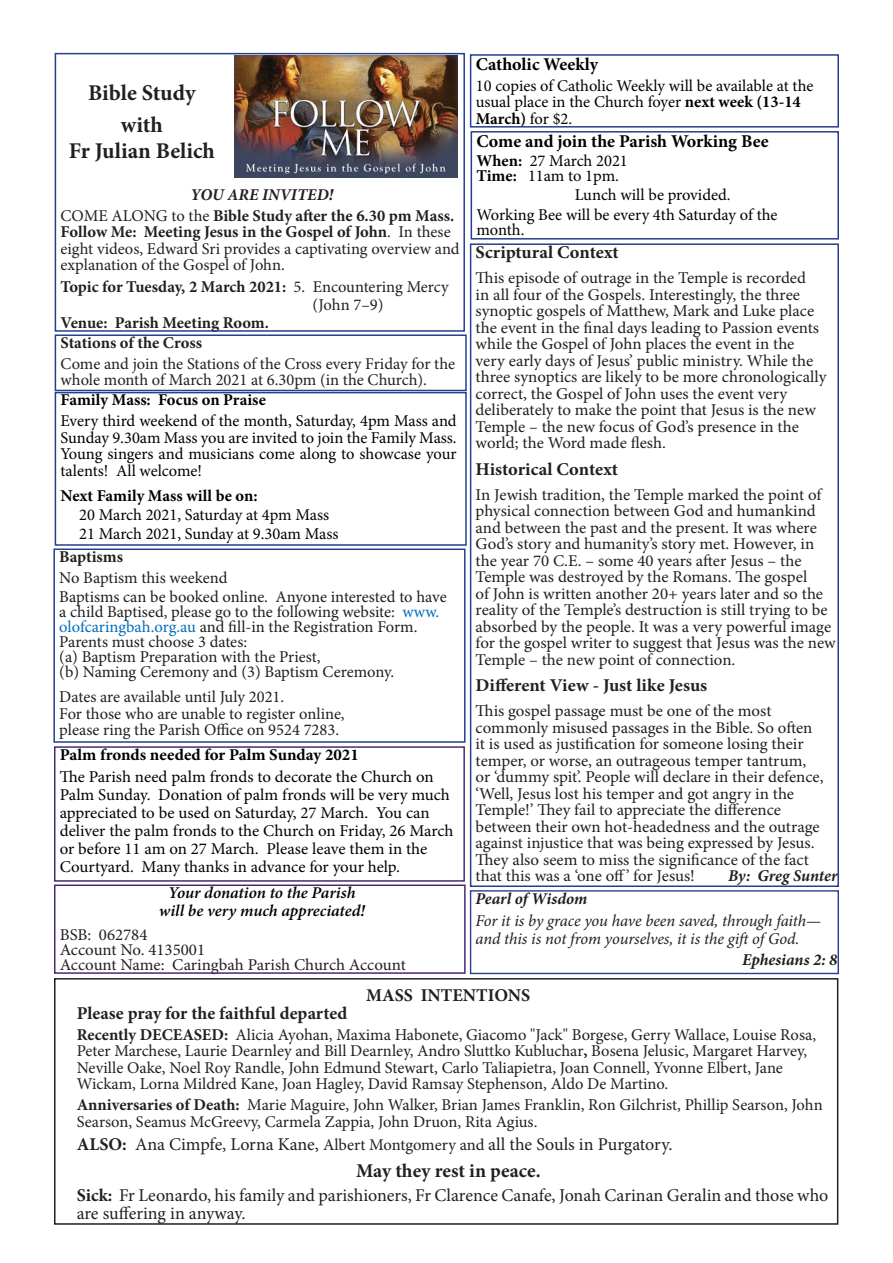
<style>
.page{position:relative;width:893px;height:1263px;background:#fff}
.page>*{position:absolute;margin:0;border:0;box-sizing:border-box;transform-origin:0 0}
.t1{font:700 22.5px/31.2px "Minion Pro";color:#231f20;text-align:center}
.t2{font:700 19.5px "Minion Pro";color:#231f20}
.t3{font:18px/18px "Minion Pro";letter-spacing:-.005em;color:#231f20}
.t4{font:700 18px "Minion Pro";color:#231f20}
.t5{font:700 18px "Minion Pro";color:#000}
.t6{font:700 18px "Minion Pro";color:#1f1f1e}
.t7{font:16.5px/16.5px "Minion Pro";color:#231f20}
.t8{font:16.5px/16.5px "Minion Pro";letter-spacing:-.005em;color:#1f1f1e}
.t9{font:16.5px/18px "Minion Pro";letter-spacing:-.005em;color:#000}
.t10{font:700 16.5px/20.7px "Minion Pro";letter-spacing:-.005em;color:#231f20;text-align:center}
.t11{font:italic 16.5px/18px "Minion Pro";letter-spacing:-.01em;color:#1f1f1e}
.t12{font:700 16.5px "Minion Pro";color:#000}
.t13{font:italic 600 16.5px/18px "Minion Pro";letter-spacing:-.005em;color:#000;text-align:center}
.t14{font:italic 700 16.5px "Minion Pro";letter-spacing:-.005em;color:#231f20}
.t15{font:italic 700 16.5px "Minion Pro";letter-spacing:-.005em;color:#1f1f1e}
.s1{font-style:italic}
.s2{font-weight:400}
.s3{font-weight:700}
.s4{color:#006eb9}
.s5{font-size:16.5px}
</style>
<div class="page">
<div style="left:470px;top:243px;width:369px;height:644px;border:2px solid #253f8e"></div>
<div style="left:54px;top:978px;width:784px;height:247px;border:2px solid #231f20"></div>
<div style="left:470px;top:890px;width:369px;height:84px;border:1px solid #253f8e"></div>
<div style="left:55px;top:53px;width:410px;height:279px;border:2px solid #253f8e"></div>
<div style="left:471px;top:131px;width:368px;height:109px;border:2px solid #253f8e"></div>
<img style="left:235px;top:56px;width:222px;height:122px">
<div style="left:54px;top:884px;width:412px;height:90px;border:2px solid #482a73"></div>
<div style="left:54px;top:746px;width:411px;height:136px;border:2px solid #482a73"></div>
<div style="left:55px;top:334px;width:412px;height:57px;border:2px solid #253f8e"></div>
<div style="left:470px;top:54px;width:369px;height:74px;border:2px solid #253f8e"></div>
<div style="left:55px;top:392px;width:412px;height:154px;border:2px solid #253f8e"></div>
<div style="left:53px;top:548px;width:413px;height:195px;border:2px solid #253f8e"></div>
<h1 class="t1" style="left:88px;top:77px;width:109px">Bible Study with</h1>
<h1 class="t1" style="left:69px;top:135px;width:148px">Fr Julian Belich</h1>
<p class="t10" style="left:61px;top:184px;width:395px"><span class="s1">YOU ARE INVITED!<br></span><span class="s2">COME ALONG to the</span> Bible Study after the 6.30 pm Mass.</p>
<p class="t7" style="left:61px;top:224px;width:401px"><span class="s3">Follow Me: Meeting Jesus in the Gospel of John</span>. In these eight videos, Edward Sri provides a captivating overview and explanation of the Gospel of John.</p>
<p class="t7" style="left:312px;top:278px;width:138px;line-height:18px;text-indent:-252px"><span class="s3">Topic for Tuesday, 2 March 2021:</span> 5. Encountering Mercy (John 7–9)</p>
<p class="t10" style="left:61px;top:313px;width:210px">Venue: Parish Meeting Room.</p>
<p class="t10" style="left:61px;top:332px;width:143px">Stations of the Cross</p>
<p class="t7" style="left:61px;top:355px;width:396px">Come and join the Stations of the Cross every Friday for the whole month of March 2021 at 6.30pm (in the Church).</p>
<p class="t12" style="left:61px;top:388px;width:207px">Family Mass: Focus on Praise</p>
<p class="t9" style="left:61px;top:413px;width:398px;line-height:16.5px;text-align:justify">Every third weekend of the month, Saturday, 4pm Mass and Sunday 9.30am Mass you are invited to join the Family Mass.<br>Young singers and musicians come along to showcase your talents! All welcome!</p>
<p class="t12" style="left:61px;top:484px;width:199px">Next Family Mass will be on:</p>
<p class="t9" style="left:79px;top:505px;width:261px;line-height:19.2px">20 March 2021, Saturday at 4pm Mass<br>21 March 2021, Sunday at 9.30am Mass</p>
<p class="t10" style="left:59px;top:546px;width:65px">Baptisms</p>
<p class="t7" style="left:59px;top:569px;width:170px">No Baptism this weekend</p>
<p class="t8" style="left:59px;top:589px;width:389px;line-height:15px">Baptisms can be booked online. Anyone interested to have a child Baptised, please go to the following website: <span class="s4">www. olofcaringbah.org.au</span> and fill-in the Registration Form.<br>Parents must choose 3 dates:<br>(a) Baptism Preparation with the Priest,<br>(b) Naming Ceremony and (3) Baptism Ceremony.</p>
<p class="t8" style="left:59px;top:689px;width:287px">Dates are available until July 2021.<br>For those who are unable to register online, please ring the Parish Office on 9524 7283.</p>
<p class="t12" style="left:60px;top:743px;width:301px">Palm fronds needed for Palm Sunday 2021</p>
<p class="t9" style="left:60px;top:768px;width:395px">The Parish need palm fronds to decorate the Church on Palm Sunday. Donation of palm fronds will be very much appreciated to be used on Saturday, 27 March. You can deliver the palm fronds to the Church on Friday, 26 March or before 11 am on 27 March. Please leave them in the Courtyard. Many thanks in advance for your help.</p>
<p class="t13" style="left:159px;top:883px;width:208px">Your donation to the Parish will be very much appreciated!</p>
<p class="t7" style="left:60px;top:927px;width:348px;line-height:15px">BSB: 062784<br>Account No. 4135001<br>Account Name: Caringbah Parish Church Account</p>
<p class="t5" style="left:476px;top:51px;width:124px">Catholic Weekly</p>
<p class="t9" style="left:476px;top:77px;width:339px;line-height:16.5px">10 copies of Catholic Weekly will be available at the usual place in the Church foyer <span class="s3">next week (13-14<br>March)</span> for $2.</p>
<p class="t5" style="left:476px;top:128px;width:294px">Come and join the Parish Working Bee</p>
<p class="t9" style="left:476px;top:153px;width:153px;line-height:15px"><span class="s3">When:</span> 27 March 2021<br><span class="s3">Time:</span> 11am to 1pm.</p>
<p class="t9" style="left:476px;top:185px;width:303px;line-height:19.2px;text-indent:98px">Lunch will be provided.<br>Working Bee will be every 4th Saturday of the</p>
<p class="t9" style="left:476px;top:220px;width:50px">month.</p>
<p class="t6" style="left:476px;top:240px;width:145px">Scriptural Context</p>
<p class="t8" style="left:476px;top:270px;width:352px">This episode of outrage in the Temple is recorded<br>in all four of the Gospels. Interestingly, the three synoptic gospels of Matthew, Mark and Luke place the event in the final days leading to Passion events while the Gospel of John places the event in the very early days of Jesus’ public ministry. While the three synoptics are likely to be more chronologically correct, the Gospel of John uses the event very deliberately to make the point that Jesus is the new Temple – the new focus of God’s presence in the world; the Word made flesh.</p>
<p class="t4" style="left:476px;top:456px;width:144px">Historical Context</p>
<p class="t7" style="left:476px;top:486px;width:362px">In Jewish tradition, the Temple marked the point of physical connection between God and humankind and between the past and the present. It was where God’s story and humanity’s story met. However, in the year 70 C.E. – some 40 years after Jesus – the Temple was destroyed by the Romans. The gospel<br>of John is written another 20+ years later and so the reality of the Temple’s destruction is still trying to be absorbed by the people. It was a very powerful image for the gospel writer to suggest that Jesus was the new Temple – the new point of connection.</p>
<p class="t4" style="left:476px;top:673px;width:233px">Different View - Just like Jesus</p>
<p class="t8" style="left:476px;top:703px;width:349px">This gospel passage must be one of the most commonly misused passages in the Bible. So often it is used as justification for someone losing their temper, or worse, an outrageous temper tantrum, or ‘dummy spit’. People will declare in their defence, ‘Well, Jesus lost his temper and got angry in the Temple!’ They fail to appreciate the difference between their own hot-headedness and the outrage against injustice that was being expressed by Jesus.<br>They also seem to miss the significance of the fact that this was a ‘one off’ for Jesus!</p>
<p class="t14" style="left:728px;top:864px;width:111px">By: Greg Sunter</p>
<p class="t14" style="left:476px;top:886px;width:113px">Pearl of Wisdom</p>
<p class="t11" style="left:476px;top:911px;width:347px">For it is by grace you have been saved, through faith— and this is not from yourselves, it is the gift of God.</p>
<p class="t15" style="left:742px;top:948px;width:97px">Ephesians 2: 8</p>
<p class="t4" style="left:366px;top:983px;width:166px">MASS INTENTIONS</p>
<p class="t4" style="left:77px;top:1001px;width:272px">Please pray for the faithful departed</p>
<p class="t7" style="left:77px;top:1026px;width:741px"><span class="s3">Recently DECEASED:</span> Alicia Ayohan, Maxima Habonete, Giacomo "Jack" Borgese, Gerry Wallace, Louise Rosa, Peter Marchese, Laurie Dearnley and Bill Dearnley, Andro Sluttko Kubluchar<span class="s3">,</span> Bosena Jelusic, Margaret Harvey, Neville Oake, Noel Roy Randle, John Edmund Stewart, Carlo Taliapietra, Joan Connell, Yvonne Elbert, Jane Wickam, Lorna Mildred Kane, Joan Hagley, David Ramsay Stephenson, Aldo De Martino.</p>
<p class="t7" style="left:77px;top:1097px;width:747px"><span class="s3">Anniversaries of Death:</span> Marie Maguire, John Walker, Brian James Franklin, Ron Gilchrist, Phillip Searson, John<br>Searson, Seamus McGreevy, Carmela Zappia, John Druon, Rita Agius.</p>
<p class="t3" style="left:77px;top:1136px;width:597px"><span class="s3">ALSO:</span> Ana Cimpfe, Lorna Kane, <span class="s5">Albert Montgomery and</span> all the Souls in Purgatory.</p>
<p class="t2" style="left:356px;top:1157px;width:186px">May they rest in peace.</p>
<p class="t3" style="left:77px;top:1186px;width:753px"><span class="s3">Sick:</span> Fr Leonardo, his family and parishioners, Fr Clarence Canafe, Jonah Carinan Geralin and those who are suffering in anyway.</p>
</div>
